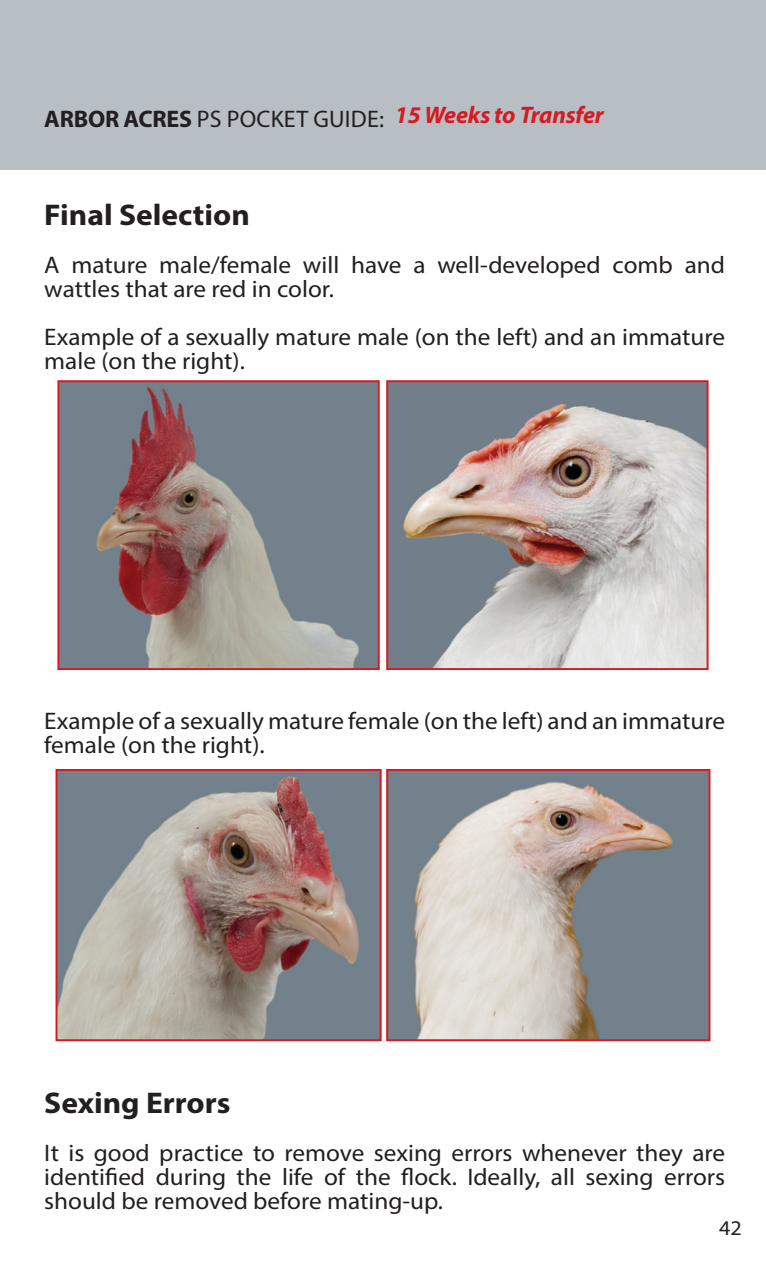
<style>
.page{position:relative;width:766px;height:1276px;background:#fff}
.page>*{position:absolute;margin:0;border:0;box-sizing:border-box;transform-origin:0 0}
.t1{font:700 30px "Myriad Pro";color:#231f20;scale:1.05 1}
.t2{font:24px/24px "Myriad Pro";color:#231f20;scale:1.05 1}
.t3{font:24px "Myriad Pro";color:#231f20}
.t4{font:italic 700 24px "Myriad Pro";letter-spacing:-.01em;color:#d71a21}
.t5{font:21px "Myriad Pro";color:#231f20;scale:1.05 1}
.s1{font-weight:700}
</style>
<div class="page">
<div style="left:0;top:0;width:765px;height:170px;background:#b8bfc4"></div>
<img style="left:60px;top:383px;width:316px;height:284px">
<div style="left:57px;top:380px;width:322px;height:290px;border:2px solid #d71a21"></div>
<img style="left:389px;top:383px;width:316px;height:284px">
<div style="left:386px;top:380px;width:322px;height:290px;border:2px solid #d71a21"></div>
<img style="left:58px;top:772px;width:320px;height:266px">
<div style="left:55px;top:769px;width:326px;height:272px;border:2px solid #d71a21"></div>
<img style="left:389px;top:772px;width:318px;height:266px">
<div style="left:386px;top:769px;width:324px;height:272px;border:2px solid #d71a21"></div>
<p class="t3" style="left:44px;top:104px;width:341px"><span class="s1">ARBOR ACRES</span> PS POCKET GUIDE:</p>
<p class="t4" style="left:395px;top:100px;width:210px">15 Weeks to Transfer</p>
<p class="t1" style="left:44px;top:195px;width:197px">Final Selection</p>
<p class="t2" style="left:44px;top:252px;width:649px">A mature male/female will have a well-developed comb and wattles that are red in color.</p>
<p class="t2" style="left:44px;top:324px;width:649px">Example of a sexually mature male (on the left) and an immature male (on the right).</p>
<p class="t2" style="left:44px;top:708px;width:649px">Example of a sexually mature female (on the left) and an immature female (on the right).</p>
<p class="t1" style="left:44px;top:1083px;width:179px">Sexing Errors</p>
<p class="t2" style="left:44px;top:1140px;width:649px;text-align:justify">It is good practice to remove sexing errors whenever they are identified during the life of the flock. Ideally, all sexing errors should be removed before mating-up.</p>
<p class="t5" style="left:719px;top:1215px;width:23px">42</p>
</div>
